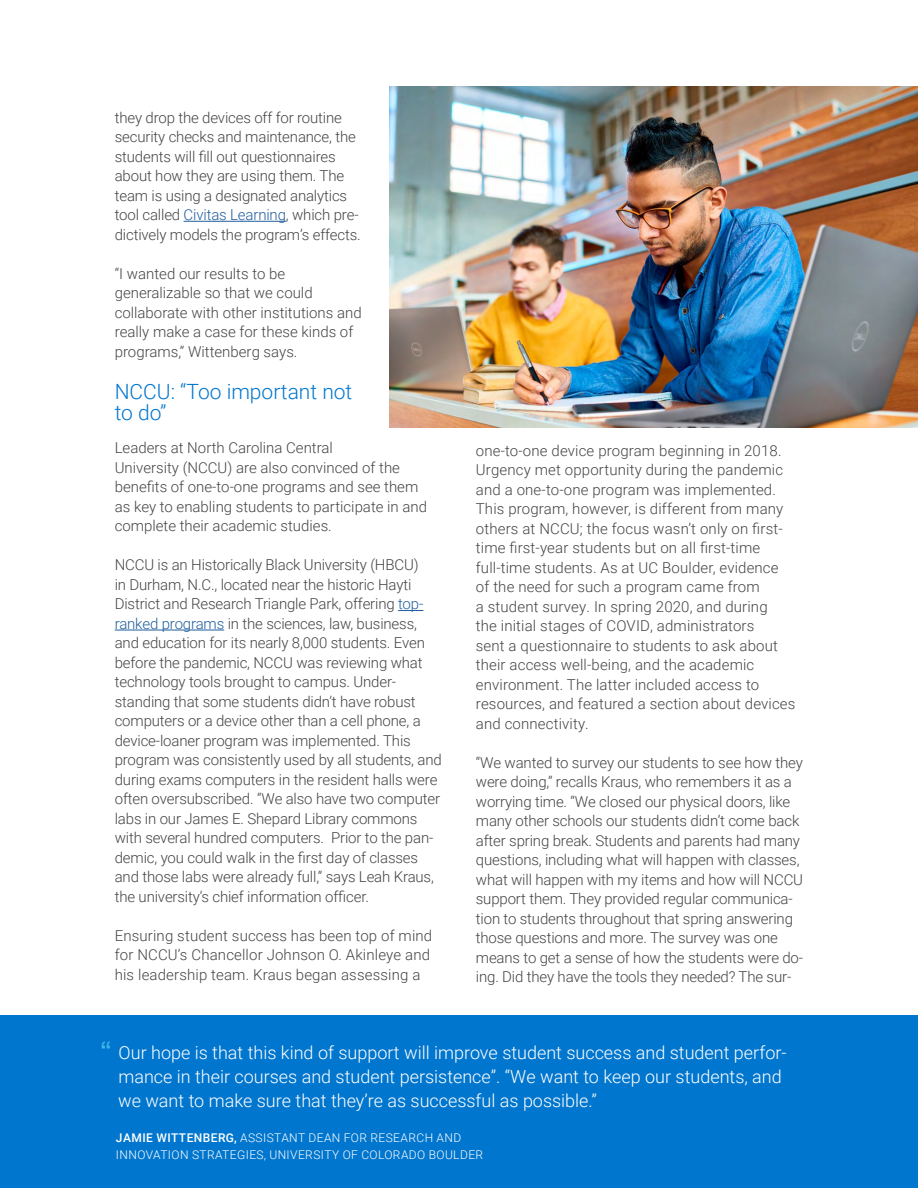
<style>
.page{position:relative;width:918px;height:1188px;background:#fff}
.page>*{position:absolute;margin:0;border:0;box-sizing:border-box;transform-origin:0 0}
.t1{font:30px "Helvetica";color:#42b6e6}
.t2{font:300 21px/21.8px "Roboto";color:#0076ce}
.t3{font:300 18px/24px "Roboto";color:#fff}
.t4{font:300 15px/19.5px "Roboto";letter-spacing:-.01em;color:#444}
.t5{font:300 15px/19.5px "Roboto";letter-spacing:.01em;color:#444}
.t6{font:300 12px/16.5px "Roboto";letter-spacing:.035em;color:#fff}
.s1{color:#215e9e}
.s2{font-weight:500}
</style>
<div class="page">
<hr style="left:184px;top:221px;width:102px;height:1px;background:#215e9e">
<svg style="left:398px;top:610px;width:25px;height:1px"></svg>
<hr style="left:115px;top:630px;width:109px;height:1px;background:#215e9e">
<img style="left:389px;top:86px;width:529px;height:342px">
<div style="left:0;top:1015px;width:918px;height:173px;background:#0076ce"></div>
<p class="t4" style="left:115px;top:107px;width:248px">they drop the devices off for routine security checks and maintenance, the students will fill out questionnaires about how they are using them. The team is using a designated analytics tool called <span class="s1">Civitas Learning</span>, which pre&shy;dictively models the program’s effects.</p>
<p class="t4" style="left:115px;top:263px;width:248px">“I wanted our results to be generalizable so that we could collaborate with other institutions and really make a case for these kinds of programs,” Wittenberg says.</p>
<h2 class="t2" style="left:115px;top:380px;width:239px">NCCU: “Too important not to do”</h2>
<p class="t4" style="left:115px;top:438px;width:314px">Leaders at North Carolina Central<br>University (NCCU) are also convinced of the benefits of one-to-one programs and see them as key to enabling students to participate in and complete their academic studies.</p>
<p class="t4" style="left:115px;top:555px;width:329px">NCCU is an Historically Black University (HBCU)<br>in Durham, N.C., located near the historic Hayti District and Research Triangle Park, offering <span class="s1">top&shy;ranked programs</span> in the sciences, law, business, and education for its nearly 8,000 students. Even before the pandemic, NCCU was reviewing what technology tools brought to campus. Under&shy;standing that some students didn’t have robust computers or a device other than a cell phone, a device-loaner program was implemented. This program was consistently used by all students, and during exams computers in the resident halls were often oversubscribed. “We also have two computer labs in our James E. Shepard Library commons with several hundred computers. Prior to the pan&shy;demic, you could walk in the first day of classes and those labs were already full,” says Leah Kraus, the university’s chief information officer.</p>
<p class="t5" style="left:115px;top:925px;width:319px">Ensuring student success has been top of mind for NCCU’s Chancellor Johnson O. Akinleye and his leadership team. Kraus began assessing a</p>
<p class="t5" style="left:476px;top:440px;width:321px">one-to-one device program beginning in 2018.<br>Urgency met opportunity during the pandemic and a one-to-one program was implemented.<br>This program, however, is different from many others at NCCU; the focus wasn’t only on first&shy;time first-year students but on all first-time full-time students. As at UC Boulder, evidence of the need for such a program came from<br>a student survey. In spring 2020, and during<br>the initial stages of COVID, administrators<br>sent a questionnaire to students to ask about their access well-being, and the academic environment. The latter included access to resources, and featured a section about devices and connectivity.</p>
<p class="t4" style="left:476px;top:752px;width:329px">“We wanted to survey our students to see how they were doing,” recalls Kraus, who remembers it as a worrying time. “We closed our physical doors, like many other schools our students didn’t come back after spring break. Students and parents had many questions, including what will happen with classes, what will happen with my items and how will NCCU support them. They provided regular communica&shy;tion to students throughout that spring answering those questions and more. The survey was one means to get a sense of how the students were do&shy;ing. Did they have the tools they needed? The sur-</p>
<h1 class="t1" style="left:101px;top:1029px;width:11px">“</h1>
<p class="t3" style="left:118px;top:1040px;width:670px">Our hope is that this kind of support will improve student success and student perfor&shy;mance in their courses and student persistence”. “We want to keep our students, and we want to make sure that they’re as successful as possible.”</p>
<p class="t6" style="left:116px;top:1129px;width:369px"><span class="s2">JAMIE WITTENBERG,</span> ASSISTANT DEAN FOR RESEARCH AND<br>INNOVATION STRATEGIES, UNIVERSITY OF COLORADO BOULDER</p>
</div>
